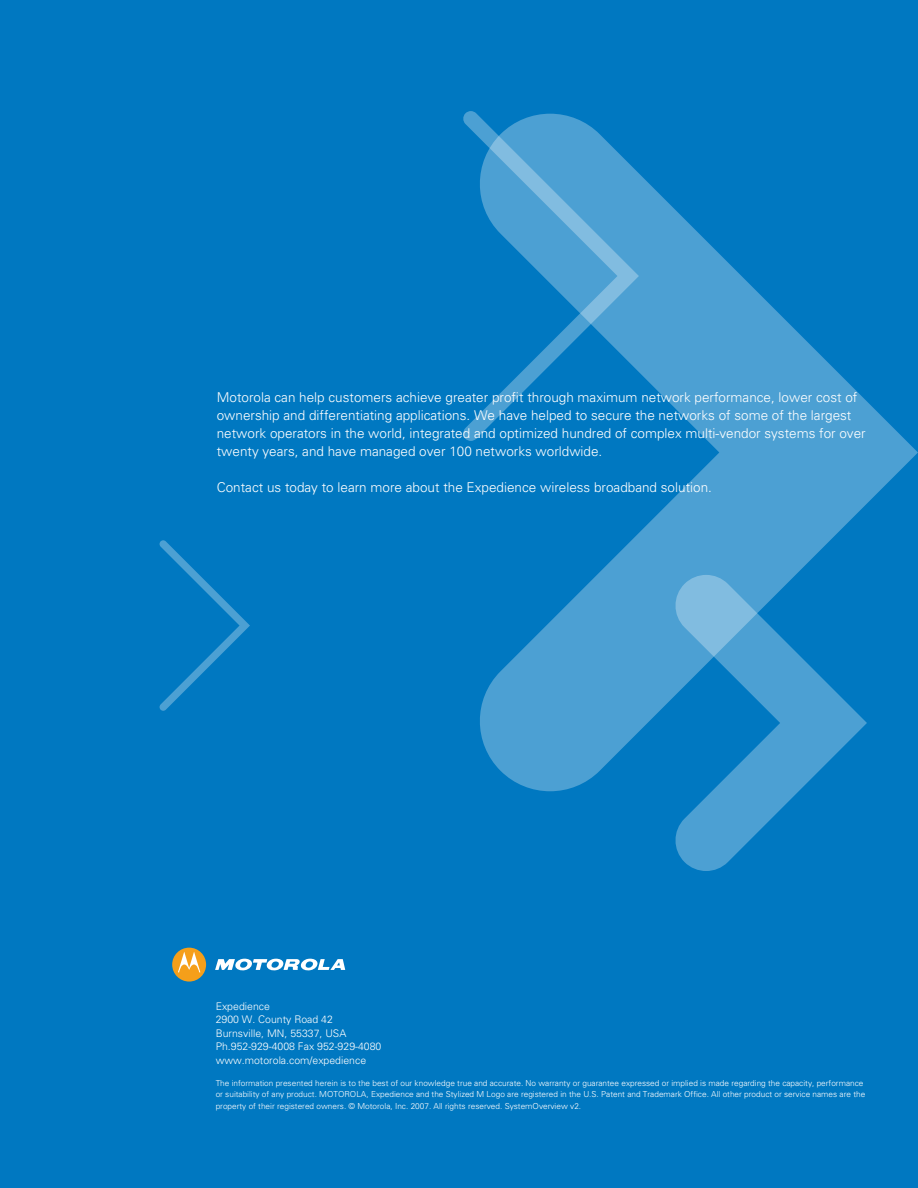
<style>
.page{position:relative;width:918px;height:1188px;background:#0078c1}
.page>*{position:absolute;margin:0;border:0;box-sizing:border-box;transform-origin:0 0}
.Introductory_copy{font:300 13.5px/18px "Univers";color:#fff}
.Contact_information{font:300 10.5px "Univers";color:#fff}
.Legal_attribution_st{font:300 8.25px/11.2px "Univers";color:#fff}
</style>
<div class="page">
<svg style="left:480px;top:174px;width:438px;height:617px"></svg>
<svg style="left:159px;top:540px;width:91px;height:171px"></svg>
<svg style="left:672px;top:575px;width:195px;height:296px"></svg>
<svg style="left:463px;top:111px;width:176px;height:330px"></svg>
<svg style="left:172px;top:948px;width:34px;height:34px"></svg>
<svg style="left:215px;top:959px;width:130px;height:12px"></svg>
<p class="Introductory_copy" style="left:217px;top:389px;width:650px">Motorola can help customers achieve greater profit through maximum network performance, lower cost of ownership and differentiating applications. We have helped to secure the networks of some of the largest network operators in the world, integrated and optimized hundred of complex multi-vendor systems for over twenty years, and have managed over 100 networks worldwide.</p>
<p class="Introductory_copy" style="left:217px;top:479px;width:497px">Contact us today to learn more about the Expedience wireless broadband solution.</p>
<p class="Contact_information" style="left:216px;top:1000px;width:56px">Expedience</p>
<p class="Contact_information" style="left:216px;top:1013px;width:119px">2900 W. County Road 42</p>
<p class="Contact_information" style="left:216px;top:1027px;width:132px">Burnsville, MN, 55337, USA</p>
<p class="Contact_information" style="left:216px;top:1040px;width:167px">Ph.952-929-4008 Fax 952-929-4080</p>
<p class="Contact_information" style="left:216px;top:1054px;width:152px">www.motorola.com/expedience</p>
<p class="Legal_attribution_st" style="left:216px;top:1078px;width:651px">The information presented herein is to the best of our knowledge true and accurate. No warranty or guarantee expressed or implied is made regarding the capacity, performance or suitability of any product. MOTOROLA, Expedience and the Stylized M Logo are registered in the U.S. Patent and Trademark Office. All other product or service names are the property of their registered owners. © Motorola, Inc. 2007. All rights reserved. SystemOverview v2.</p>
</div>
